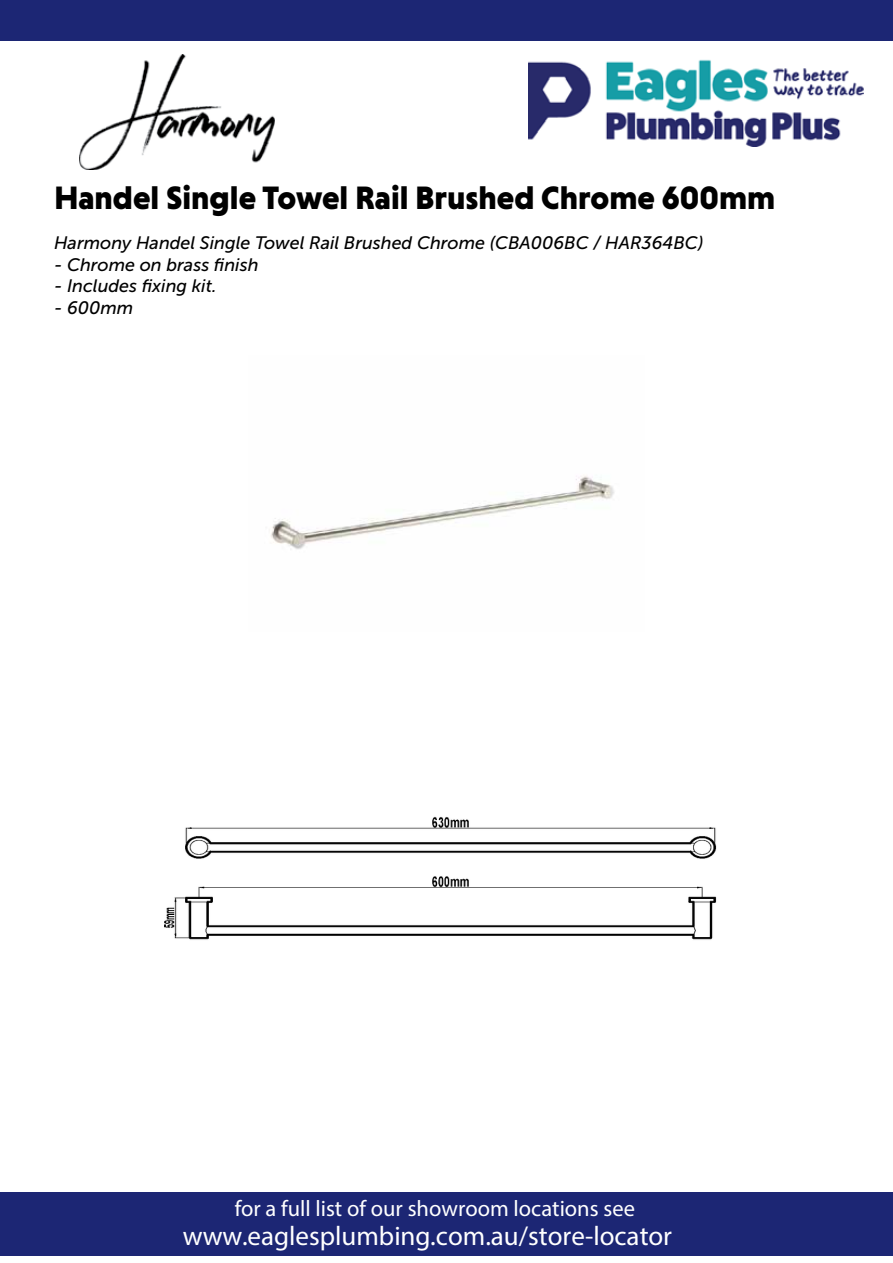
<style>
.page{position:relative;width:893px;height:1263px;background:#fff}
.page>*{position:absolute;margin:0;border:0;box-sizing:border-box;transform-origin:0 0}
.t1{font:900 33px "Niveau Grotesk";color:#000}
.t2{font:27px "Myriad Pro";color:#fff}
.t3{font:22.5px "Myriad Pro";color:#fff}
.t4{font:italic 18px "Museo Sans 500";color:#000}
</style>
<div class="page">
<div style="left:0;top:0;width:893px;height:40px;background:#1c2674"></div>
<img style="left:528px;top:59px;width:335px;height:87px">
<div style="left:0;top:1192px;width:893px;height:63px;background:#1c2674"></div>
<img style="left:79px;top:54px;width:195px;height:115px">
<img style="left:271px;top:476px;width:343px;height:73px">
<img style="left:164px;top:816px;width:553px;height:124px">
<h1 class="t1" style="left:54px;top:179px;width:723px">Handel Single Towel Rail Brushed Chrome 600mm</h1>
<p class="t4" style="left:54px;top:233px;width:651px">Harmony Handel Single Towel Rail Brushed Chrome (CBA006BC / HAR364BC)</p>
<p class="t4" style="left:54px;top:254px;width:206px">- Chrome on brass finish</p>
<p class="t4" style="left:54px;top:276px;width:164px">- Includes fixing kit.</p>
<p class="t4" style="left:54px;top:298px;width:81px">- 600mm</p>
<p class="t3" style="left:235px;top:1194px;width:402px">for a full list of our showroom locations see</p>
<h2 class="t2" style="left:183px;top:1219px;width:491px">www.eaglesplumbing.com.au/store-locator</h2>
</div>
